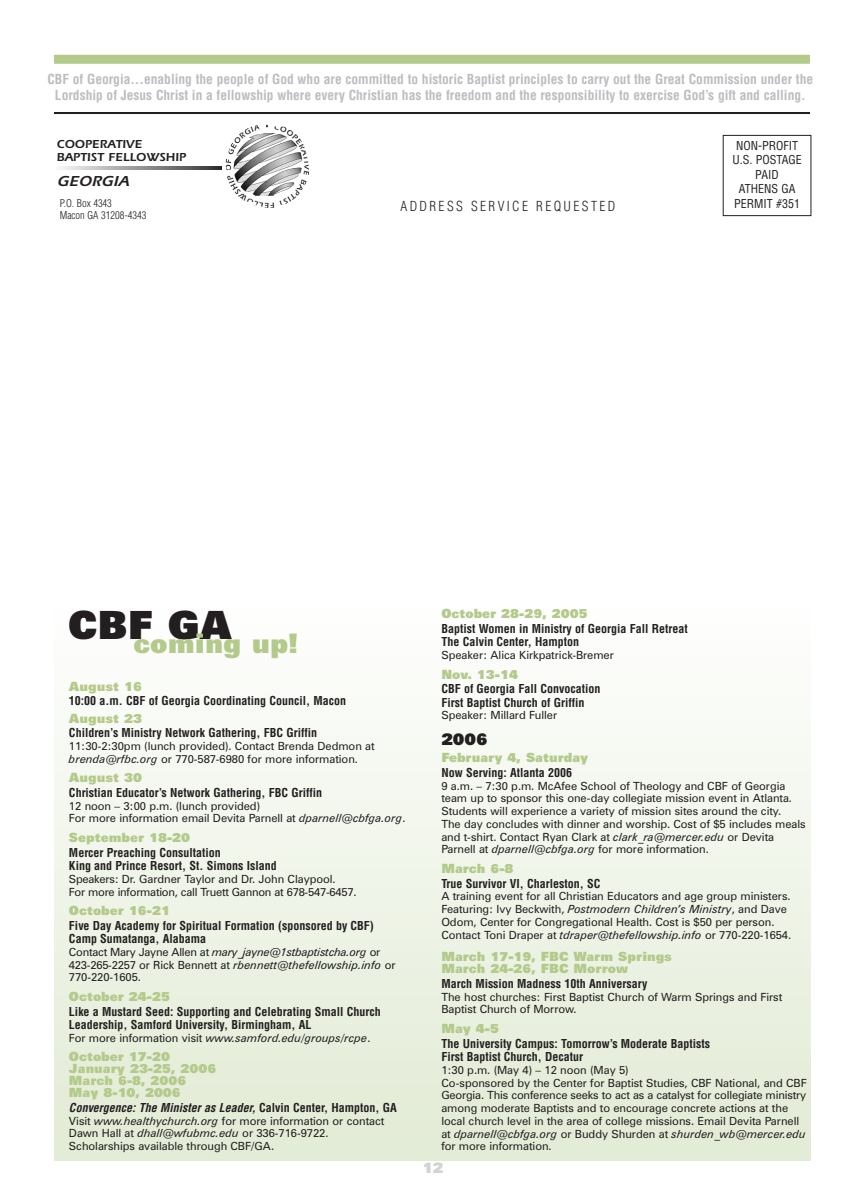
<style>
.page{position:relative;width:864px;height:1188px;background:#fff}
.page>*{position:absolute;margin:0;border:0;box-sizing:border-box;transform-origin:0 0}
.t1{font:900 39px "Zurich BT";color:#231f20}
.t2{font:900 27px "Zurich BT";color:#b4ca8b}
.t3{font:900 16.5px "Zurich BT";color:#231f20}
.t4{font:italic 600 15px "Itc Eras";color:#231f20}
.t5{font:900 15px "Zurich BT";color:#d1d3d4}
.t6{font:700 condensed 13.5px/16.2px "Helvetica";color:#bbbdc0;text-align:center}
.t7{font:300 condensed 13.5px "Helvetica";letter-spacing:.175em;color:#231f20}
.t8{font:900 12.75px/12px "Zurich BT";color:#b4ca8b}
.t9{font:700 condensed 12px/13.5px "Helvetica";color:#231f20}
.t10{font:italic 700 condensed 12px "Helvetica";color:#231f20}
.t11{font:condensed 12px/14.4px "Helvetica";color:#231f20;text-align:center}
.t12{font:600 12px/13.5px "Itc Eras";letter-spacing:.015em;color:#231f20}
.t13{font:11.25px/12.8px "Zurich BT";letter-spacing:-.005em;color:#231f20}
.t14{font:italic 11.25px "Zurich BT";color:#231f20}
.t15{font:300 condensed 10.5px/12px "Helvetica";color:#231f20}
.s1{font-style:italic}
.s2{font-style:normal}
</style>
<div class="page">
<svg style="left:60px;top:166px;width:162px;height:4px"></svg>
<img style="left:225px;top:124px;width:84px;height:84px">
<div style="left:723px;top:135px;width:88px;height:81px;border:1px solid #231f20"></div>
<hr style="left:54px;top:111px;width:756px;height:3px;background:#231f20">
<div style="left:25px;top:72px;width:810px;height:40px;background:#fff"></div>
<div style="left:54px;top:55px;width:756px;height:9px;background:#b4ca8b"></div>
<div style="left:54px;top:596px;width:756px;height:565px;background:linear-gradient(to bottom,#fffffe,#e2ebd4)"></div>
<p class="t6" style="left:47px;top:72px;width:767px">CBF of Georgia…enabling the people of God who are committed to historic Baptist principles to carry out the Great Commission under the<br>Lordship of Jesus Christ in a fellowship where every Christian has the freedom and the responsibility to exercise God’s gift and calling.</p>
<p class="t12" style="left:57px;top:138px;width:131px">COOPERATIVE<br>BAPTIST FELLOWSHIP</p>
<h3 class="t4" style="left:57px;top:176px;width:73px">GEORGIA</h3>
<p class="t15" style="left:60px;top:198px;width:88px">P.O. Box 4343<br>Macon GA 31208-4343</p>
<p class="t7" style="left:401px;top:201px;width:216px">ADDRESS SERVICE REQUESTED</p>
<p class="t11" style="left:732px;top:140px;width:71px">NON-PROFIT<br>U.S. POSTAGE<br>PAID<br>ATHENS GA<br>PERMIT #351</p>
<h1 class="t1" style="left:68px;top:611px;width:165px">CBF GA</h1>
<h2 class="t2" style="left:133px;top:634px;width:166px">coming up!</h2>
<p class="t8" style="left:69px;top:681px;width:75px">August 16</p>
<p class="t9" style="left:69px;top:695px;width:279px">10:00 a.m. CBF of Georgia Coordinating Council, Macon</p>
<p class="t8" style="left:69px;top:713px;width:75px">August 23</p>
<p class="t9" style="left:69px;top:727px;width:250px">Children’s Ministry Network Gathering, FBC Griffin</p>
<p class="t13" style="left:69px;top:741px;width:307px">11:30-2:30pm (lunch provided). Contact Brenda Dedmon at <span class="s1">brenda@rfbc.org</span> or 770-587-6980 for more information.</p>
<p class="t8" style="left:69px;top:773px;width:75px">August 30</p>
<p class="t9" style="left:69px;top:787px;width:255px">Christian Educator’s Network Gathering, FBC Griffin</p>
<p class="t13" style="left:69px;top:800px;width:338px">12 noon – 3:00 p.m. (lunch provided)<br>For more information email Devita Parnell at <span class="s1">dparnell@cbfga.org</span>.</p>
<p class="t8" style="left:69px;top:832px;width:123px">September 18-20</p>
<p class="t9" style="left:69px;top:846px;width:209px">Mercer Preaching Consultation<br>King and Prince Resort, St. Simons Island</p>
<p class="t13" style="left:69px;top:873px;width:289px">Speakers: Dr. Gardner Taylor and Dr. John Claypool.<br>For more information, call Truett Gannon at 678-547-6457.</p>
<p class="t8" style="left:69px;top:906px;width:102px">October 16-21</p>
<p class="t9" style="left:69px;top:920px;width:306px">Five Day Academy for Spiritual Formation (sponsored by CBF)<br>Camp Sumatanga, Alabama</p>
<p class="t13" style="left:69px;top:946px;width:328px">Contact Mary Jayne Allen at <span class="s1">mary_jayne@1stbaptistcha.org</span> or<br>423-265-2257 or Rick Bennett at <span class="s1">rbennett@thefellowship.info</span> or<br>770-220-1605.</p>
<p class="t8" style="left:69px;top:992px;width:102px">October 24-25</p>
<p class="t9" style="left:69px;top:1005px;width:313px">Like a Mustard Seed: Supporting and Celebrating Small Church<br>Leadership, Samford University, Birmingham, AL</p>
<p class="t14" style="left:69px;top:1034px;width:303px"><span class="s2">For more information visit</span> www.samford.edu/groups/rcpe<span class="s2">.</span></p>
<p class="t8" style="left:69px;top:1052px;width:149px">October 17-20<br>January 23-25, 2006<br>March 6-8, 2006<br>May 8-10, 2006</p>
<p class="t10" style="left:69px;top:1103px;width:329px">Convergence: The Minister as Leader, <span class="s2">Calvin Center, Hampton, GA</span></p>
<p class="t13" style="left:69px;top:1115px;width:317px">Visit <span class="s1">www.healthychurch.org</span> for more information or contact<br>Dawn Hall at <span class="s1">dhall@wfubmc.edu</span> or 336-716-9722.<br>Scholarships available through CBF/GA.</p>
<p class="t8" style="left:441px;top:609px;width:148px">October 28-29, 2005</p>
<p class="t9" style="left:441px;top:623px;width:248px">Baptist Women in Ministry of Georgia Fall Retreat<br>The Calvin Center, Hampton</p>
<p class="t13" style="left:441px;top:650px;width:174px">Speaker: Alica Kirkpatrick-Bremer</p>
<p class="t8" style="left:441px;top:669px;width:78px">Nov. 13-14</p>
<p class="t9" style="left:441px;top:683px;width:161px">CBF of Georgia Fall Convocation<br>First Baptist Church of Griffin</p>
<p class="t13" style="left:441px;top:710px;width:117px">Speaker: Millard Fuller</p>
<h3 class="t3" style="left:441px;top:733px;width:48px">2006</h3>
<p class="t8" style="left:441px;top:753px;width:149px">February 4, Saturday</p>
<p class="t9" style="left:441px;top:767px;width:132px">Now Serving: Atlanta 2006</p>
<p class="t13" style="left:441px;top:780px;width:366px">9 a.m. – 7:30 p.m. McAfee School of Theology and CBF of Georgia team up to sponsor this one-day collegiate mission event in Atlanta.<br>Students will experience a variety of mission sites around the city.<br>The day concludes with dinner and worship. Cost of $5 includes meals and t-shirt. Contact Ryan Clark at <span class="s1">clark_ra@mercer.edu</span> or Devita Parnell at <span class="s1">dparnell@cbfga.org</span> for more information.</p>
<p class="t8" style="left:441px;top:864px;width:74px">March 6-8</p>
<p class="t9" style="left:441px;top:877px;width:161px">True Survivor VI, Charleston, SC</p>
<p class="t13" style="left:441px;top:891px;width:351px">A training event for all Christian Educators and age group ministers.<br>Featuring: Ivy Beckwith, <span class="s1">Postmodern Children’s Ministry</span>, and Dave Odom, Center for Congregational Health. Cost is $50 per person.<br>Contact Toni Draper at <span class="s1">tdraper@thefellowship.info</span> or 770-220-1654.</p>
<p class="t8" style="left:441px;top:952px;width:232px">March 17-19, FBC Warm Springs<br>March 24-26, FBC Morrow</p>
<p class="t9" style="left:441px;top:978px;width:208px">March Mission Madness 10th Anniversary</p>
<p class="t13" style="left:441px;top:991px;width:342px">The host churches: First Baptist Church of Warm Springs and First<br>Baptist Church of Morrow.</p>
<p class="t8" style="left:441px;top:1024px;width:59px">May 4-5</p>
<p class="t9" style="left:441px;top:1037px;width:270px">The University Campus: Tomorrow’s Moderate Baptists<br>First Baptist Church, Decatur</p>
<p class="t13" style="left:441px;top:1064px;width:367px">1:30 p.m. (May 4) – 12 noon (May 5)<br>Co-sponsored by the Center for Baptist Studies, CBF National, and CBF Georgia. This conference seeks to act as a catalyst for collegiate ministry among moderate Baptists and to encourage concrete actions at the local church level in the area of college missions. Email Devita Parnell at <span class="s1">dparnell@cbfga.org</span> or Buddy Shurden at <span class="s1">shurden_wb@mercer.edu </span>for more information.</p>
<h3 class="t5" style="left:422px;top:1163px;width:23px">12</h3>
</div>
